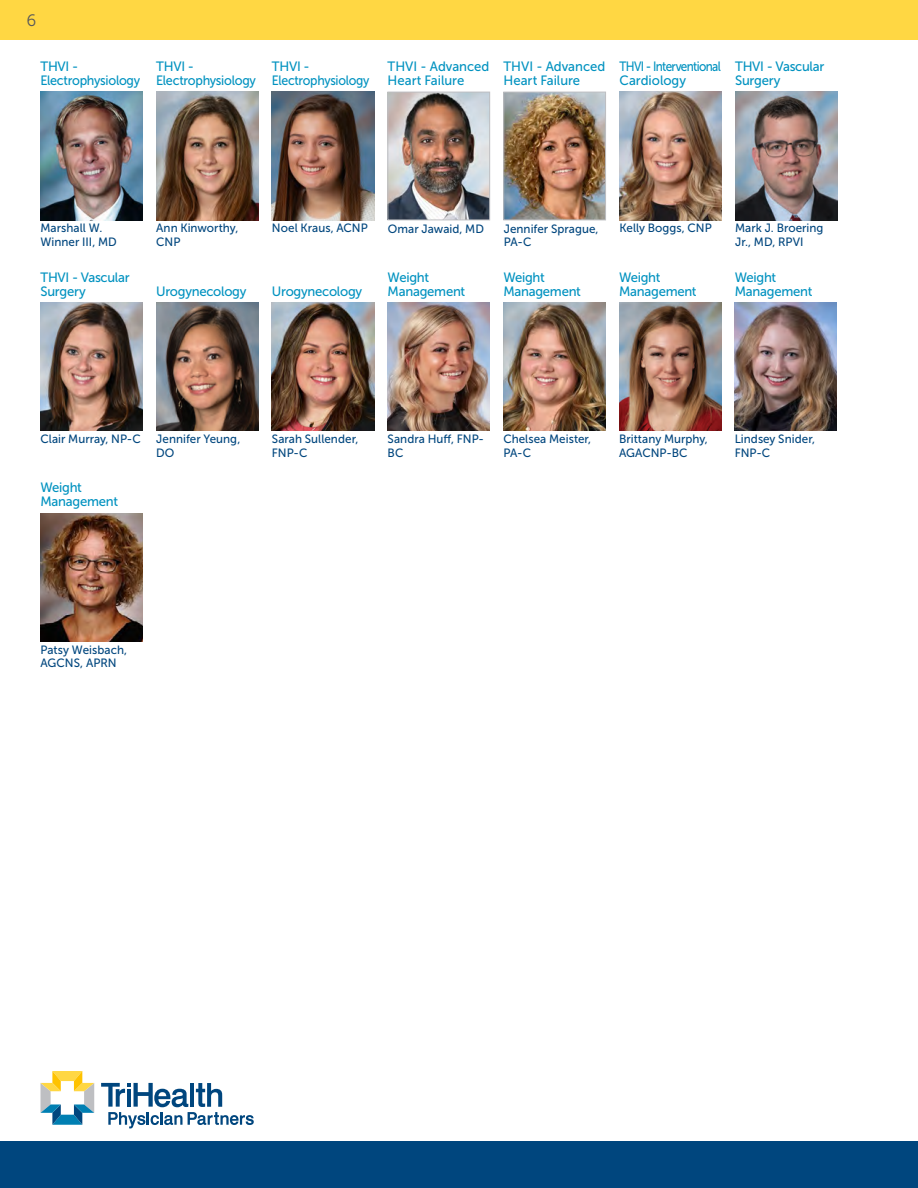
<style>
.page{position:relative;width:918px;height:1188px;background:#fff}
.page>*{position:absolute;margin:0;border:0;box-sizing:border-box;transform-origin:0 0}
.SPEC_PRIM_CARE_HEAD{font:16.5px "Museo Sans 300";color:#57585a}
.DOC-specialties{font:13.5px/14.2px "Museo Sans 500";letter-spacing:-.02em;color:#0092c0}
.DOC-specialties-2{font:13.5px/14.2px "Museo Sans 500";color:#0092c0}
.DOC-specialties-3{font:13.5px/14.2px "Museo Sans 500";letter-spacing:-.05em;color:#0092c0;scale:.87 1}
.CUTLINE-Name{font:12px/13.5px "Museo Sans 500";letter-spacing:.005em;color:#00467e}
</style>
<div class="page">
<svg style="left:101px;top:1083px;width:153px;height:45px"></svg>
<svg style="left:40px;top:1071px;width:54px;height:54px"></svg>
<img style="left:272px;top:303px;width:102px;height:128px">
<img style="left:619px;top:303px;width:102px;height:128px">
<img style="left:40px;top:513px;width:103px;height:128px">
<img style="left:735px;top:303px;width:102px;height:128px">
<img style="left:503px;top:303px;width:103px;height:128px">
<img style="left:156px;top:303px;width:102px;height:128px">
<img style="left:506px;top:94px;width:98px;height:124px">
<div style="left:504px;top:92px;width:102px;height:128px;border:1px solid #bebfc2"></div>
<img style="left:390px;top:94px;width:98px;height:124px">
<div style="left:388px;top:92px;width:102px;height:128px;border:1px solid #bebfc2"></div>
<img style="left:40px;top:92px;width:103px;height:128px">
<img style="left:156px;top:92px;width:102px;height:128px">
<div style="left:0;top:1141px;width:918px;height:47px;background:#00467e"></div>
<div style="left:0;top:0;width:918px;height:40px;background:#ffd743"></div>
<img style="left:619px;top:92px;width:103px;height:128px">
<img style="left:735px;top:92px;width:102px;height:128px">
<img style="left:40px;top:303px;width:103px;height:128px">
<img style="left:272px;top:92px;width:102px;height:128px">
<img style="left:388px;top:303px;width:102px;height:128px">
<p class="SPEC_PRIM_CARE_HEAD" style="left:27px;top:11px;width:11px">6</p>
<p class="DOC-specialties" style="left:40px;top:59px;width:101px">THVI -<br>Electrophysiology</p>
<p class="DOC-specialties" style="left:156px;top:59px;width:101px">THVI -<br>Electrophysiology</p>
<p class="DOC-specialties" style="left:272px;top:59px;width:99px">THVI -<br>Electrophysiology</p>
<p class="DOC-specialties-2" style="left:388px;top:59px;width:103px">THVI - Advanced<br>Heart Failure</p>
<p class="DOC-specialties-2" style="left:504px;top:59px;width:103px">THVI - Advanced<br>Heart Failure</p>
<p class="DOC-specialties-3" style="left:619px;top:59px;width:118px">THVI - Interventional<br>Cardiology</p>
<p class="DOC-specialties" style="left:735px;top:59px;width:91px">THVI - Vascular<br>Surgery</p>
<p class="CUTLINE-Name" style="left:40px;top:222px;width:78px">Marshall W.<br>Winner III, MD</p>
<p class="CUTLINE-Name" style="left:156px;top:222px;width:84px">Ann Kinworthy,<br>CNP</p>
<p class="CUTLINE-Name" style="left:272px;top:222px;width:97px">Noel Kraus, ACNP</p>
<p class="CUTLINE-Name" style="left:388px;top:222px;width:98px">Omar Jawaid, MD</p>
<p class="CUTLINE-Name" style="left:504px;top:222px;width:96px">Jennifer Sprague,<br>PA-C</p>
<p class="CUTLINE-Name" style="left:619px;top:222px;width:94px">Kelly Boggs, CNP</p>
<p class="CUTLINE-Name" style="left:735px;top:222px;width:90px">Mark J. Broering<br>Jr., MD, RPVI</p>
<p class="DOC-specialties" style="left:40px;top:270px;width:91px">THVI - Vascular<br>Surgery</p>
<p class="DOC-specialties" style="left:388px;top:270px;width:79px">Weight<br>Management</p>
<p class="DOC-specialties" style="left:503px;top:270px;width:43px">Weight</p>
<p class="DOC-specialties" style="left:156px;top:284px;width:92px">Urogynecology</p>
<p class="DOC-specialties" style="left:503px;top:284px;width:79px">Management</p>
<p class="DOC-specialties" style="left:272px;top:284px;width:92px">Urogynecology</p>
<p class="DOC-specialties" style="left:619px;top:270px;width:79px">Weight<br>Management</p>
<p class="DOC-specialties" style="left:735px;top:270px;width:79px">Weight<br>Management</p>
<p class="CUTLINE-Name" style="left:41px;top:432px;width:102px">Clair Murray, NP-C</p>
<p class="DOC-specialties" style="left:40px;top:480px;width:79px">Weight<br>Management</p>
<p class="CUTLINE-Name" style="left:156px;top:432px;width:86px">Jennifer Yeung,<br>DO</p>
<p class="CUTLINE-Name" style="left:272px;top:432px;width:88px">Sarah Sullender,<br>FNP-C</p>
<p class="CUTLINE-Name" style="left:619px;top:432px;width:90px">Brittany Murphy,<br>AGACNP-BC</p>
<p class="CUTLINE-Name" style="left:388px;top:432px;width:98px">Sandra Huff, FNP-<br>BC</p>
<p class="CUTLINE-Name" style="left:503px;top:432px;width:89px">Chelsea Meister,<br>PA-C</p>
<p class="CUTLINE-Name" style="left:735px;top:432px;width:82px">Lindsey Snider,<br>FNP-C</p>
<p class="CUTLINE-Name" style="left:40px;top:643px;width:88px">Patsy Weisbach,<br>AGCNS, APRN</p>
</div>
